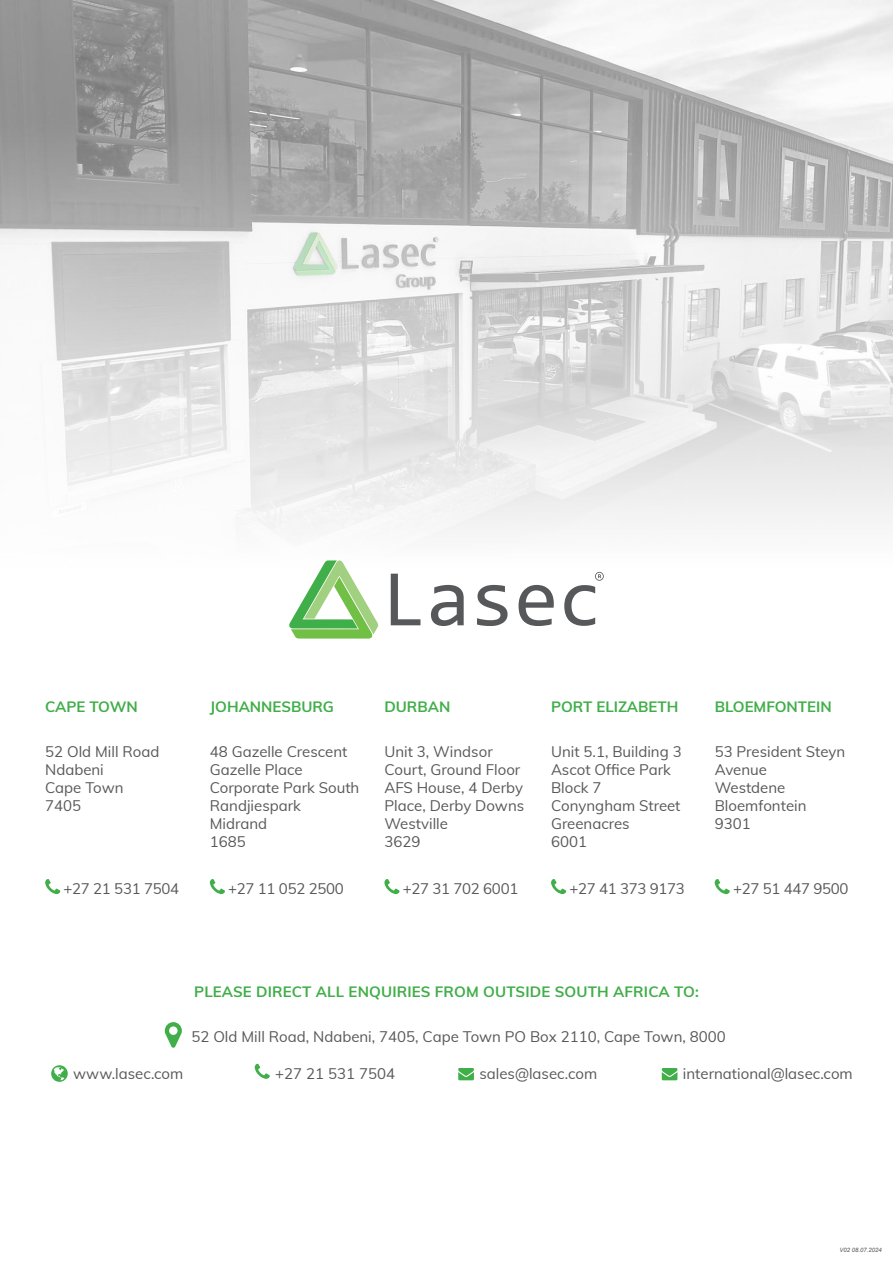
<style>
.page{position:relative;width:893px;height:1263px;background:#fff}
.page>*{position:absolute;margin:0;border:0;box-sizing:border-box;transform-origin:0 0}
.t1{font:15px/18px "Muli";color:#57585a}
.t2{font:700 15px "Muli";color:#40ae49}
.t3{font:15px "Muli";letter-spacing:-.02em;color:#57585a}
.t4{font:italic 6px "Arial";color:#57585a}
</style>
<div class="page">
<img style="left:0;top:0;width:893px;height:111px">
<svg style="left:0;top:111px;width:893px;height:528px"></svg>
<svg style="left:45px;top:879px;width:15px;height:15px"></svg>
<svg style="left:384px;top:879px;width:15px;height:15px"></svg>
<svg style="left:210px;top:879px;width:15px;height:15px"></svg>
<svg style="left:551px;top:879px;width:15px;height:15px"></svg>
<svg style="left:715px;top:879px;width:15px;height:15px"></svg>
<svg style="left:165px;top:1022px;width:17px;height:26px"></svg>
<svg style="left:289px;top:560px;width:89px;height:78px"></svg>
<svg style="left:391px;top:572px;width:213px;height:54px"></svg>
<svg style="left:51px;top:1065px;width:17px;height:17px"></svg>
<svg style="left:255px;top:1064px;width:15px;height:15px"></svg>
<svg style="left:458px;top:1068px;width:16px;height:12px"></svg>
<svg style="left:662px;top:1068px;width:15px;height:12px"></svg>
<p class="t2" style="left:45px;top:695px;width:94px">CAPE TOWN</p>
<p class="t1" style="left:45px;top:742px;width:116px">52 Old Mill Road<br>Ndabeni<br>Cape Town<br>7405</p>
<p class="t3" style="left:64px;top:878px;width:117px">+27 21 531 7504</p>
<p class="t2" style="left:210px;top:695px;width:126px">JOHANNESBURG</p>
<p class="t1" style="left:210px;top:742px;width:151px">48 Gazelle Crescent<br>Gazelle Place<br>Corporate Park South<br>Randjiespark<br>Midrand<br>1685</p>
<p class="t3" style="left:228px;top:878px;width:117px">+27 11 052 2500</p>
<p class="t2" style="left:384px;top:695px;width:67px">DURBAN</p>
<p class="t1" style="left:384px;top:742px;width:141px">Unit 3, Windsor<br>Court, Ground Floor<br>AFS House, 4 Derby<br>Place, Derby Downs<br>Westville<br>3629</p>
<p class="t3" style="left:403px;top:878px;width:117px">+27 31 702 6001</p>
<p class="t2" style="left:551px;top:695px;width:129px">PORT ELIZABETH</p>
<p class="t1" style="left:551px;top:742px;width:132px">Unit 5.1, Building 3<br>Ascot Office Park<br>Block 7<br>Conyngham Street<br>Greenacres<br>6001</p>
<p class="t3" style="left:569px;top:878px;width:117px">+27 41 373 9173</p>
<p class="t2" style="left:715px;top:695px;width:118px">BLOEMFONTEIN</p>
<p class="t1" style="left:715px;top:742px;width:132px">53 President Steyn<br>Avenue<br>Westdene<br>Bloemfontein<br>9301</p>
<p class="t3" style="left:733px;top:878px;width:117px">+27 51 447 9500</p>
<p class="t2" style="left:194px;top:980px;width:506px">PLEASE DIRECT ALL ENQUIRIES FROM OUTSIDE SOUTH AFRICA TO:</p>
<p class="t1" style="left:191px;top:1027px;width:536px">52 Old Mill Road, Ndabeni, 7405, Cape Town PO Box 2110, Cape Town, 8000</p>
<p class="t1" style="left:73px;top:1064px;width:112px">www.lasec.com</p>
<p class="t1" style="left:275px;top:1064px;width:121px">+27 21 531 7504</p>
<p class="t1" style="left:479px;top:1064px;width:119px">sales@lasec.com</p>
<p class="t1" style="left:683px;top:1064px;width:171px">international@lasec.com</p>
<p class="t4" style="left:840px;top:1246px;width:44px">V02 08.07.2024</p>
</div>
